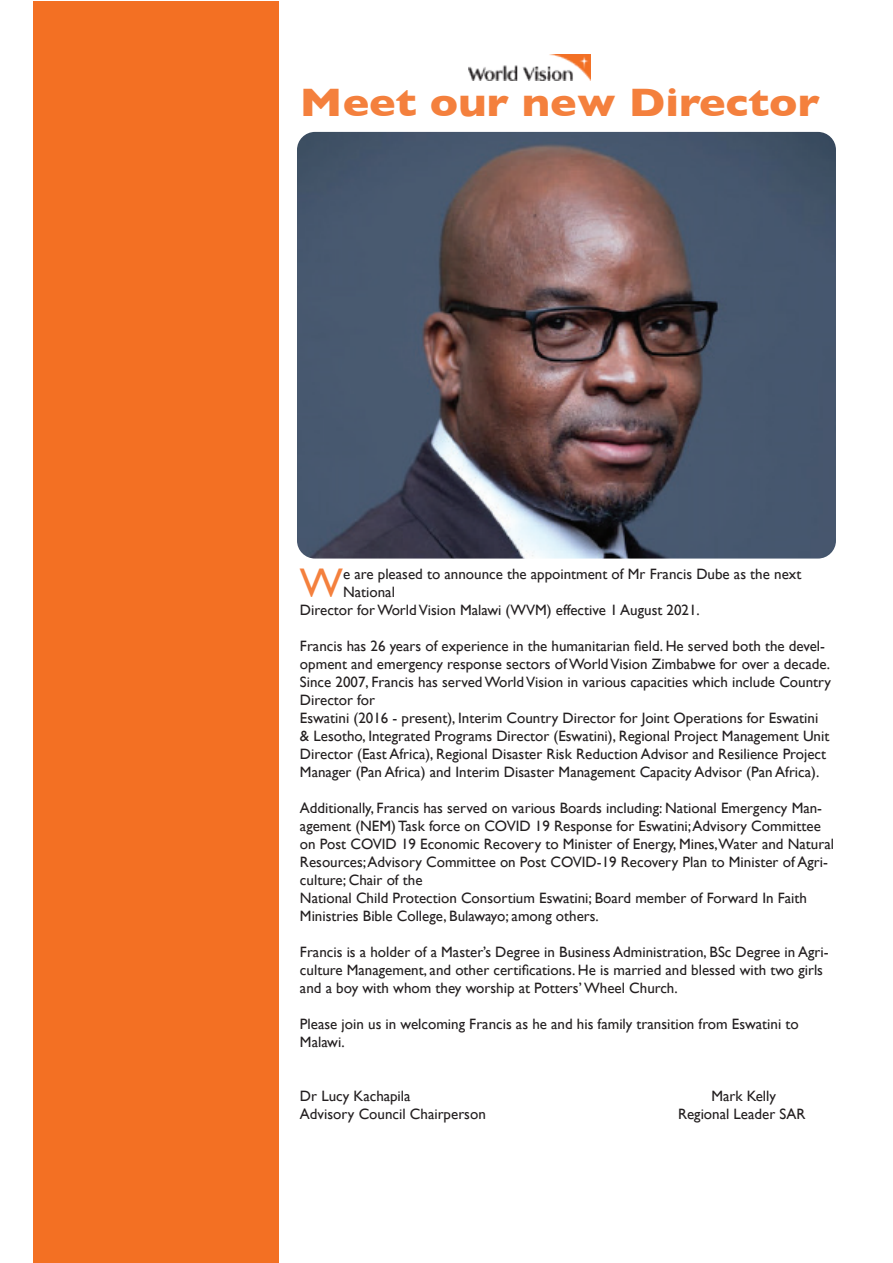
<style>
.page{position:relative;width:893px;height:1263px;background:#fff}
.page>*{position:absolute;margin:0;border:0;box-sizing:border-box;transform-origin:0 0}
.t1{font:41.4px "Gill Sans";color:#f4803d}
.t2{font:700 40.5px "Gill Sans";color:#f4803d;scale:1.1 1}
.t3{font:15px/18px "Gill Sans";color:#231f20}
</style>
<div class="page">
<div style="left:33px;top:1px;width:246px;height:1261px;background:#f37023"></div>
<img style="left:468px;top:55px;width:123px;height:25px">
<img style="left:297px;top:132px;width:539px;height:426px">
<h2 class="t2" style="left:300px;top:70px;width:474px">Meet our new Director</h2>
<h1 class="t1" style="left:300px;top:559px;width:45px">W</h1>
<p class="t3" style="left:343px;top:565px;width:460px">e are pleased to announce the appointment of Mr Francis Dube as the next</p>
<p class="t3" style="left:343px;top:583px;width:53px">National</p>
<p class="t3" style="left:300px;top:601px;width:401px">Director for World Vision Malawi (WVM) effective 1 August 2021.</p>
<p class="t3" style="left:300px;top:637px;width:533px">Francis has 26 years of experience in the humanitarian field. He served both the devel&shy;opment and emergency response sectors of World Vision Zimbabwe for over a decade.<br>Since 2007, Francis has served World Vision in various capacities which include Country Director for<br>Eswatini (2016 - present), Interim Country Director for Joint Operations for Eswatini &amp; Lesotho, Integrated Programs Director (Eswatini), Regional Project Management Unit Director (East Africa), Regional Disaster Risk Reduction Advisor and Resilience Project Manager (Pan Africa) and Interim Disaster Management Capacity Advisor (Pan Africa).</p>
<p class="t3" style="left:300px;top:799px;width:535px">Additionally, Francis has served on various Boards including: National Emergency Man&shy;agement (NEM) Task force on COVID 19 Response for Eswatini; Advisory Committee on Post COVID 19 Economic Recovery to Minister of Energy, Mines,Water and Natural Resources; Advisory Committee on Post COVID-19 Recovery Plan to Minister of Agri&shy;culture; Chair of the<br>National Child Protection Consortium Eswatini; Board member of Forward In Faith Ministries Bible College, Bulawayo; among others.</p>
<p class="t3" style="left:300px;top:943px;width:530px">Francis is a holder of a Master’s Degree in Business Administration, BSc Degree in Agri&shy;culture Management, and other certifications. He is married and blessed with two girls and a boy with whom they worship at Potters’ Wheel Church.</p>
<p class="t3" style="left:300px;top:1015px;width:500px">Please join us in welcoming Francis as he and his family transition from Eswatini to<br>Malawi.</p>
<p class="t3" style="left:300px;top:1087px;width:112px">Dr Lucy Kachapila</p>
<p class="t3" style="left:711px;top:1087px;width:66px">Mark Kelly</p>
<p class="t3" style="left:300px;top:1105px;width:187px">Advisory Council Chairperson</p>
<p class="t3" style="left:678px;top:1105px;width:129px">Regional Leader SAR</p>
</div>
